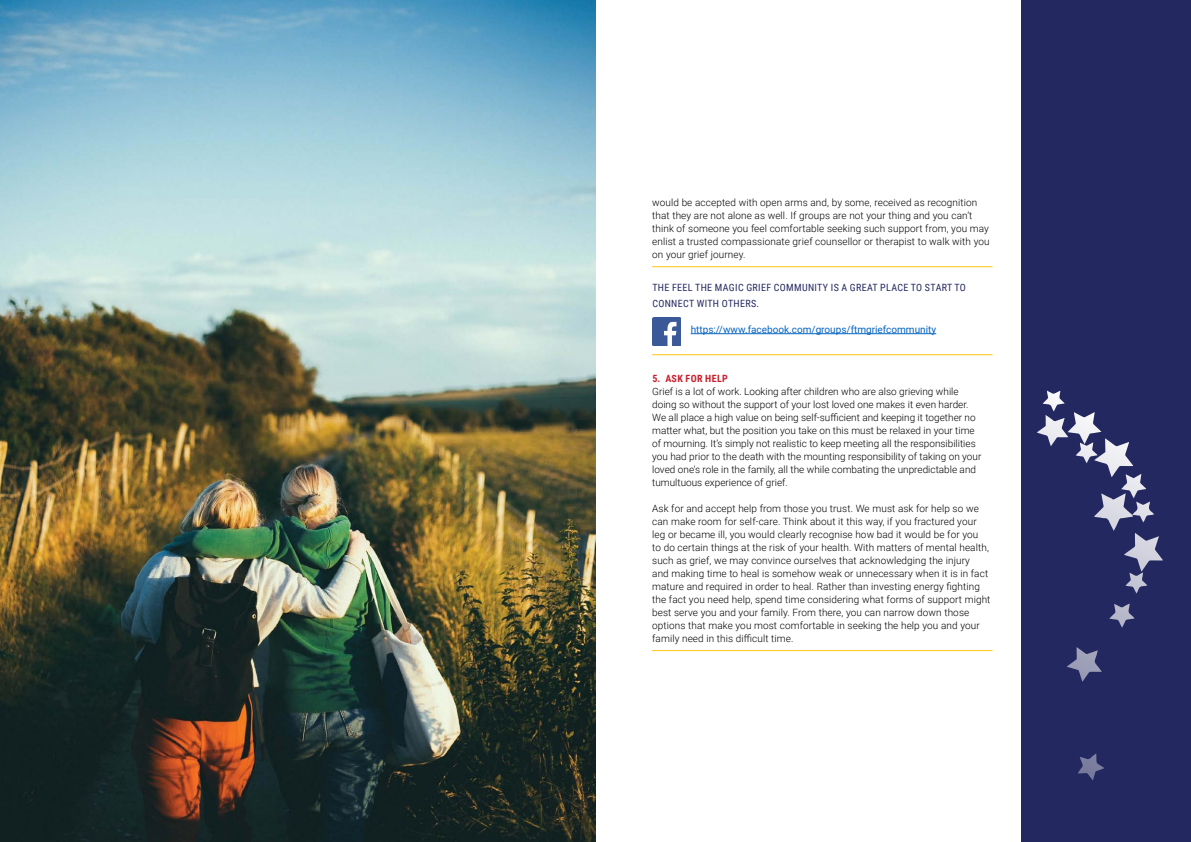
<style>
.page{position:relative;width:1191px;height:842px;background:#fff}
.page>*{position:absolute;margin:0;border:0;box-sizing:border-box;transform-origin:0 0}
.t1{font:300 10px/13px "Roboto";letter-spacing:.01em;color:#000}
.t2{font:10px/16px "Roboto Condensed";letter-spacing:.035em;color:#242860}
.t3{font:10px "Roboto";color:#0563c1}
.t4{font:700 10px "Roboto Condensed";letter-spacing:.035em;color:#c7202d}
.s1{font-family:"Roboto"}
</style>
<div class="page">
<hr style="left:652px;top:266px;width:340px;height:1px;background:#ffc60b">
<hr style="left:690px;top:333px;width:246px;height:1px;background:#0563c1">
<hr style="left:652px;top:354px;width:340px;height:1px;background:#ffc60b">
<hr style="left:652px;top:650px;width:340px;height:1px;background:#ffc60b">
<img style="left:652px;top:317px;width:28px;height:28px">
<div style="left:1021px;top:0;width:170px;height:842px;background:#242860"></div>
<svg style="left:1037px;top:390px;width:96px;height:87px"></svg>
<img style="left:0;top:0;width:595px;height:842px">
<p class="t1" style="left:652px;top:196px;width:339px">would be accepted with open arms and, by some, received as recognition that they are not alone as well. If groups are not your thing and you can’t think of someone you feel comfortable seeking such support from, you may enlist a trusted compassionate grief counsellor or therapist to walk with you on your grief journey.</p>
<p class="t2" style="left:652px;top:279px;width:315px">THE FEEL THE MAGIC GRIEF COMMUNITY IS A GREAT PLACE TO START TO<br>CONNECT WITH OTHERS<span class="s1">.</span></p>
<p class="t3" style="left:690px;top:322px;width:247px">https://www.facebook.com/groups/ftmgriefcommunity</p>
<p class="t4" style="left:652px;top:371px;width:77px">5. ASK FOR HELP</p>
<p class="t1" style="left:652px;top:384px;width:331px">Grief is a lot of work. Looking after children who are also grieving while doing so without the support of your lost loved one makes it even harder.<br>We all place a high value on being self-sufficient and keeping it together no matter what, but the position you take on this must be relaxed in your time of mourning. It’s simply not realistic to keep meeting all the responsibilities you had prior to the death with the mounting responsibility of taking on your loved one’s role in the family, all the while combating the unpredictable and tumultuous experience of grief.</p>
<p class="t1" style="left:652px;top:501px;width:340px">Ask for and accept help from those you trust. We must ask for help so we can make room for self-care. Think about it this way, if you fractured your leg or became ill, you would clearly recognise how bad it would be for you<br>to do certain things at the risk of your health. With matters of mental health, such as grief, we may convince ourselves that acknowledging the injury<br>and making time to heal is somehow weak or unnecessary when it is in fact mature and required in order to heal. Rather than investing energy fighting the fact you need help, spend time considering what forms of support might best serve you and your family. From there, you can narrow down those options that make you most comfortable in seeking the help you and your family need in this difficult time.</p>
</div>
